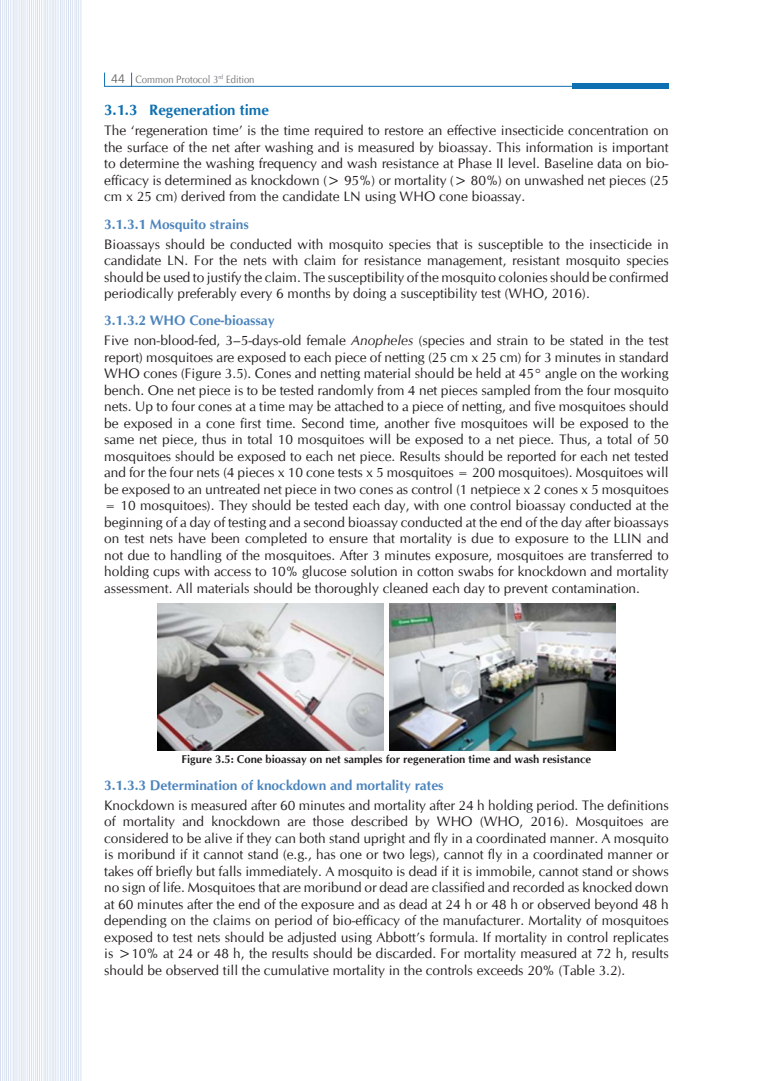
<style>
.page{position:relative;width:773px;height:1081px;background:#fff}
.page>*{position:absolute;margin:0;border:0;box-sizing:border-box;transform-origin:0 0}
.t1{font:700 15px "CG Omega";color:#0e70b0}
.t2{font:13.75px/16.5px "CG Omega";color:#231f20;text-align:justify}
.t3{font:700 13.75px "CG Omega";color:#4c84bd}
.t4{font:700 11.25px "CG Omega";color:#231f20}
.t5{font:10.62px "CG Omega";color:#76787b;scale:.9 1}
.s1{font-family:"Calibri";font-weight:300;font-size:13.75px;color:#57585a}
.s2{font-weight:700;color:#4c84bd}
.s3{font-style:italic}
</style>
<div class="page">
<div style="left:572px;top:83px;width:96px;height:6px;background:#0e70b0"></div>
<hr style="left:104px;top:86px;width:468px;height:1px;background:#0e70b0">
<svg style="left:104px;top:73px;width:1px;height:14px"></svg>
<svg style="left:131px;top:73px;width:1px;height:14px"></svg>
<svg style="left:0;top:0;width:81px;height:1081px;fill:#dee6f3"></svg>
<hr style="left:1px;top:0;width:1px;height:1081px;background:#fff">
<hr style="left:3px;top:0;width:1px;height:1081px;background:#fff">
<hr style="left:7px;top:0;width:1px;height:1081px;background:#fff">
<hr style="left:5px;top:0;width:1px;height:1081px;background:#fff">
<hr style="left:9px;top:0;width:1px;height:1081px;background:#fff">
<hr style="left:11px;top:0;width:1px;height:1081px;background:#fff">
<hr style="left:15px;top:0;width:1px;height:1081px;background:#fff">
<hr style="left:13px;top:0;width:1px;height:1081px;background:#fff">
<hr style="left:17px;top:0;width:1px;height:1081px;background:#fff">
<hr style="left:19px;top:0;width:1px;height:1081px;background:#fff">
<hr style="left:23px;top:0;width:1px;height:1081px;background:#fff">
<hr style="left:20px;top:0;width:1px;height:1081px;background:#fff">
<hr style="left:25px;top:0;width:1px;height:1081px;background:#fff">
<hr style="left:27px;top:0;width:1px;height:1081px;background:#fff">
<hr style="left:30px;top:0;width:1px;height:1081px;background:#fff">
<hr style="left:28px;top:0;width:1px;height:1081px;background:#fff">
<hr style="left:32px;top:0;width:1px;height:1081px;background:#fff">
<hr style="left:34px;top:0;width:1px;height:1081px;background:#fff">
<hr style="left:38px;top:0;width:1px;height:1081px;background:#fff">
<hr style="left:36px;top:0;width:1px;height:1081px;background:#fff">
<hr style="left:40px;top:0;width:1px;height:1081px;background:#fff">
<hr style="left:42px;top:0;width:1px;height:1081px;background:#fff">
<hr style="left:46px;top:0;width:1px;height:1081px;background:#fff">
<hr style="left:44px;top:0;width:1px;height:1081px;background:#fff">
<hr style="left:48px;top:0;width:1px;height:1081px;background:#fff">
<hr style="left:50px;top:0;width:1px;height:1081px;background:#fff">
<hr style="left:54px;top:0;width:1px;height:1081px;background:#fff">
<hr style="left:52px;top:0;width:1px;height:1081px;background:#fff">
<hr style="left:56px;top:0;width:1px;height:1081px;background:#fff">
<hr style="left:58px;top:0;width:1px;height:1081px;background:#fff">
<hr style="left:62px;top:0;width:1px;height:1081px;background:#fff">
<hr style="left:59px;top:0;width:1px;height:1081px;background:#fff">
<hr style="left:64px;top:0;width:1px;height:1081px;background:#fff">
<hr style="left:65px;top:0;width:1px;height:1081px;background:#fff">
<hr style="left:69px;top:0;width:1px;height:1081px;background:#fff">
<hr style="left:67px;top:0;width:1px;height:1081px;background:#fff">
<hr style="left:71px;top:0;width:1px;height:1081px;background:#fff">
<hr style="left:73px;top:0;width:1px;height:1081px;background:#fff">
<hr style="left:77px;top:0;width:1px;height:1081px;background:#fff">
<hr style="left:75px;top:0;width:1px;height:1081px;background:#fff">
<hr style="left:79px;top:0;width:1px;height:1081px;background:#fff">
<img style="left:157px;top:604px;width:227px;height:146px">
<img style="left:389px;top:604px;width:226px;height:146px">
<p class="t5" style="left:111px;top:73px;width:161px"><span class="s1">44</span> Common Protocol 3<sup>rd</sup> Edition</p>
<p class="t1" style="left:104px;top:101px;width:166px">3.1.3 Regeneration time</p>
<p class="t2" style="left:104px;top:123px;width:566px">The ‘regeneration time’ is the time required to restore an effective insecticide concentration on the surface of the net after washing and is measured by bioassay. This information is important to determine the washing frequency and wash resistance at Phase II level. Baseline data on bio&shy;efficacy is determined as knockdown (&gt; 95%) or mortality (&gt; 80%) on unwashed net pieces (25 cm x 25 cm) derived from the candidate LN using WHO cone bioassay.</p>
<p class="t3" style="left:104px;top:215px;width:146px">3.1.3.1 Mosquito strains</p>
<p class="t2" style="left:104px;top:236px;width:566px">Bioassays should be conducted with mosquito species that is susceptible to the insecticide in candidate LN. For the nets with claim for resistance management, resistant mosquito species should be used to justify the claim. The susceptibility of the mosquito colonies should be confirmed periodically preferably every 6 months by doing a susceptibility test (WHO, 2016).</p>
<p class="t2" style="left:104px;top:311px;width:566px;line-height:20px"><span class="s2">3.1.3.2 WHO Cone-bioassay<br></span>Five non-blood-fed, 3–5-days-old female <span class="s3">Anopheles</span> (species and strain to be stated in the test</p>
<p class="t2" style="left:104px;top:349px;width:566px">report) mosquitoes are exposed to each piece of netting (25 cm x 25 cm) for 3 minutes in standard WHO cones (Figure 3.5). Cones and netting material should be held at 45° angle on the working bench. One net piece is to be tested randomly from 4 net pieces sampled from the four mosquito nets. Up to four cones at a time may be attached to a piece of netting, and five mosquitoes should be exposed in a cone first time. Second time, another five mosquitoes will be exposed to the same net piece, thus in total 10 mosquitoes will be exposed to a net piece. Thus, a total of 50 mosquitoes should be exposed to each net piece. Results should be reported for each net tested and for the four nets (4 pieces x 10 cone tests x 5 mosquitoes = 200 mosquitoes). Mosquitoes will be exposed to an untreated net piece in two cones as control (1 netpiece x 2 cones x 5 mosquitoes = 10 mosquitoes). They should be tested each day, with one control bioassay conducted at the beginning of a day of testing and a second bioassay conducted at the end of the day after bioassays on test nets have been completed to ensure that mortality is due to exposure to the LLIN and not due to handling of the mosquitoes. After 3 minutes exposure, mosquitoes are transferred to holding cups with access to 10% glucose solution in cotton swabs for knockdown and mortality assessment. All materials should be thoroughly cleaned each day to prevent contamination.</p>
<p class="t4" style="left:181px;top:752px;width:411px">Figure 3.5: Cone bioassay on net samples for regeneration time and wash resistance</p>
<p class="t3" style="left:104px;top:776px;width:341px">3.1.3.3 Determination of knockdown and mortality rates</p>
<p class="t2" style="left:104px;top:797px;width:566px">Knockdown is measured after 60 minutes and mortality after 24 h holding period. The definitions of mortality and knockdown are those described by WHO (WHO, 2016). Mosquitoes are considered to be alive if they can both stand upright and fly in a coordinated manner. A mosquito is moribund if it cannot stand (e.g., has one or two legs), cannot fly in a coordinated manner or takes off briefly but falls immediately. A mosquito is dead if it is immobile, cannot stand or shows no sign of life. Mosquitoes that are moribund or dead are classified and recorded as knocked down at 60 minutes after the end of the exposure and as dead at 24 h or 48 h or observed beyond 48 h depending on the claims on period of bio-efficacy of the manufacturer. Mortality of mosquitoes exposed to test nets should be adjusted using Abbott’s formula. If mortality in control replicates is &gt;10% at 24 or 48 h, the results should be discarded. For mortality measured at 72 h, results should be observed till the cumulative mortality in the controls exceeds 20% (Table 3.2).</p>
</div>
